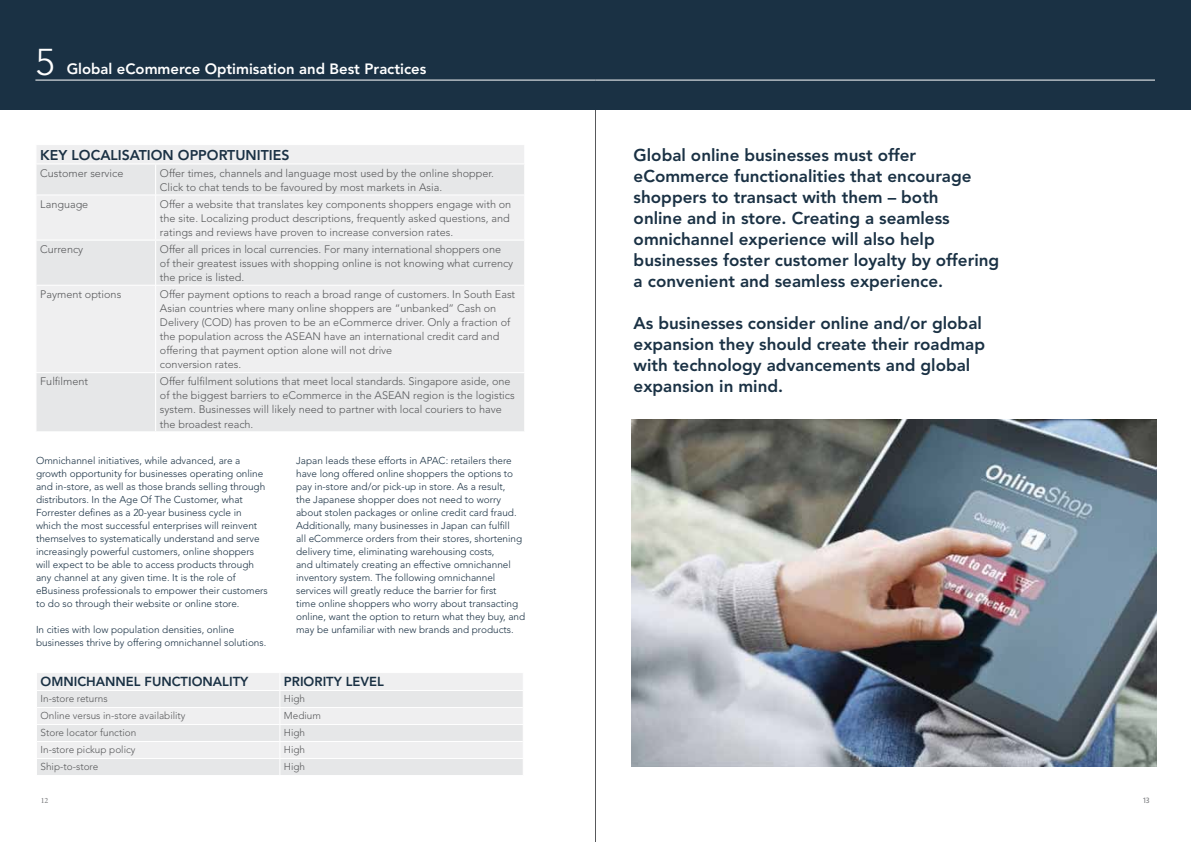
<style>
.page{position:relative;width:1191px;height:842px;background:#fff}
.page>*{position:absolute;margin:0;border:0;box-sizing:border-box;transform-origin:0 0}
.t1{font:300 37px "Avenir";color:#fff}
.t2{font:800 17px/21px "Avenir";color:#1a3144}
.t3{font:800 14.9px "Avenir";color:#fff}
.t4{font:800 14.1px "Avenir";color:#1a3144}
.t5{font:800 13px "Avenir";color:#1a3144}
.t6{font:300 10.8px/14.1px "Avenir";color:#58595b}
.t7{font:300 10px/13px "Avenir";color:#1a3144}
.t8{font:300 10px "Avenir";color:#58595b}
.t9{font:8px "Minion Pro";color:#77787b}
.t10{font:8px "Seravek";color:#77787b}
</style>
<div class="page">
<hr style="left:595px;top:0;width:1px;height:842px;background:#58595b">
<div style="left:37px;top:145px;width:487px;height:18px;background:#efeff0"></div>
<svg style="left:36px;top:164px;width:488px;height:267px;fill:#efeff0"></svg>
<hr style="left:155px;top:164px;width:1px;height:31px;background:#fff">
<hr style="left:155px;top:195px;width:1px;height:45px;background:#fff">
<hr style="left:35px;top:240px;width:121px;height:1px;background:#fff">
<hr style="left:156px;top:240px;width:369px;height:1px;background:#fff">
<hr style="left:155px;top:241px;width:1px;height:44px;background:#fff">
<hr style="left:155px;top:285px;width:1px;height:87px;background:#fff">
<hr style="left:35px;top:372px;width:121px;height:1px;background:#fff">
<hr style="left:156px;top:372px;width:369px;height:1px;background:#fff">
<hr style="left:155px;top:373px;width:1px;height:58px;background:#fff">
<hr style="left:36px;top:195px;width:120px;height:1px;background:#fff">
<hr style="left:156px;top:195px;width:368px;height:1px;background:#fff">
<hr style="left:36px;top:285px;width:120px;height:1px;background:#fff">
<hr style="left:156px;top:285px;width:368px;height:1px;background:#fff">
<div style="left:0;top:0;width:1191px;height:110px;background:#1a3144"></div>
<div style="left:37px;top:673px;width:486px;height:17px;background:#efeff0"></div>
<svg style="left:37px;top:691px;width:486px;height:84px;fill:#e6e7e8"></svg>
<hr style="left:36px;top:724px;width:244px;height:1px;background:#fff">
<hr style="left:280px;top:724px;width:244px;height:1px;background:#fff">
<hr style="left:36px;top:758px;width:244px;height:1px;background:#fff">
<hr style="left:280px;top:758px;width:244px;height:1px;background:#fff">
<svg style="left:279px;top:673px;width:1px;height:102px"></svg>
<hr style="left:37px;top:707px;width:243px;height:1px;background:#fff">
<hr style="left:280px;top:707px;width:243px;height:1px;background:#fff">
<hr style="left:37px;top:741px;width:243px;height:1px;background:#fff">
<hr style="left:280px;top:741px;width:243px;height:1px;background:#fff">
<hr style="left:595px;top:80px;width:560px;height:1px;background:#fff">
<hr style="left:35px;top:80px;width:560px;height:1px;background:#fff">
<img style="left:631px;top:419px;width:525px;height:348px">
<h1 class="t1" style="left:36px;top:40px;width:21px">5</h1>
<h3 class="t3" style="left:67px;top:60px;width:361px">Global eCommerce Optimisation and Best Practices</h3>
<h3 class="t4" style="left:40px;top:146px;width:10px">Key</h3>
<h3 class="t4" style="left:72px;top:146px;width:17px">Localisation</h3>
<h3 class="t4" style="left:178px;top:146px;width:21px">Opportunities</h3>
<p class="t6" style="left:40px;top:166px;width:85px">Customer service</p>
<p class="t6" style="left:160px;top:166px;width:335px">Offer times, channels and language most used by the online shopper.<br>Click to chat tends to be favoured by most markets in Asia.</p>
<p class="t6" style="left:40px;top:197px;width:50px">Language</p>
<p class="t6" style="left:160px;top:197px;width:353px">Offer a website that translates key components shoppers engage with on the site. Localizing product descriptions, frequently asked questions, and ratings and reviews have proven to increase conversion rates.</p>
<p class="t6" style="left:40px;top:242px;width:44px">Currency</p>
<p class="t6" style="left:160px;top:242px;width:355px">Offer all prices in local currencies. For many international shoppers one of their greatest issues with shopping online is not knowing what currency the price is listed.</p>
<p class="t6" style="left:40px;top:287px;width:82px">Payment options</p>
<p class="t6" style="left:160px;top:287px;width:357px">Offer payment options to reach a broad range of customers. In South East Asian countries where many online shoppers are “unbanked” Cash on Delivery (COD) has proven to be an eCommerce driver. Only a fraction of the population across the ASEAN have an international credit card and offering that payment option alone will not drive<br>conversion rates.</p>
<p class="t6" style="left:40px;top:374px;width:49px">Fulfilment</p>
<p class="t6" style="left:160px;top:374px;width:356px">Offer fulfilment solutions that meet local standards. Singapore aside, one of the biggest barriers to eCommerce in the ASEAN region is the logistics system. Businesses will likely need to partner with local couriers to have the broadest reach.</p>
<p class="t7" style="left:36px;top:454px;width:233px">Omnichannel initiatives, while advanced, are a growth opportunity for businesses operating online and in-store, as well as those brands selling through distributors. In the Age Of The Customer, what Forrester defines as a 20-year business cycle in which the most successful enterprises will reinvent themselves to systematically understand and serve increasingly powerful customers, online shoppers will expect to be able to access products through any channel at any given time. It is the role of eBusiness professionals to empower their customers to do so through their website or online store.</p>
<p class="t7" style="left:36px;top:623px;width:232px">In cities with low population densities, online businesses thrive by offering omnichannel solutions.</p>
<p class="t7" style="left:296px;top:454px;width:231px">Japan leads these efforts in APAC: retailers there have long offered online shoppers the options to pay in-store and/or pick-up in store. As a result,<br>the Japanese shopper does not need to worry about stolen packages or online credit card fraud.<br>Additionally, many businesses in Japan can fulfill<br>all eCommerce orders from their stores, shortening delivery time, eliminating warehousing costs,<br>and ultimately creating an effective omnichannel inventory system. The following omnichannel services will greatly reduce the barrier for first<br>time online shoppers who worry about transacting online, want the option to return what they buy, and may be unfamiliar with new brands and products.</p>
<h3 class="t5" style="left:40px;top:674px;width:21px">Omnic</h3>
<h3 class="t5" style="left:86px;top:674px;width:20px">hannel</h3>
<h3 class="t5" style="left:144px;top:674px;width:17px">Functionality</h3>
<h3 class="t5" style="left:284px;top:674px;width:16px">Priority</h3>
<h3 class="t5" style="left:346px;top:674px;width:32px">Level</h3>
<p class="t8" style="left:40px;top:693px;width:69px">In-store returns</p>
<p class="t8" style="left:284px;top:693px;width:23px">High</p>
<p class="t8" style="left:40px;top:710px;width:147px">Online versus in-store availability</p>
<p class="t8" style="left:284px;top:710px;width:39px">Medium</p>
<p class="t8" style="left:40px;top:727px;width:97px">Store locator function</p>
<p class="t8" style="left:284px;top:727px;width:23px">High</p>
<p class="t8" style="left:40px;top:744px;width:97px">In-store pickup policy</p>
<p class="t8" style="left:284px;top:744px;width:23px">High</p>
<p class="t8" style="left:40px;top:761px;width:59px">Ship-to-store</p>
<p class="t8" style="left:284px;top:761px;width:23px">High</p>
<p class="t2" style="left:633px;top:144px;width:367px">Global online businesses must offer eCommerce functionalities that encourage shoppers to transact with them – both<br>online and in store. Creating a seamless omnichannel experience will also help businesses foster customer loyalty by offering a convenient and seamless experience.</p>
<h2 class="t2" style="left:633px;top:312px;width:353px">As businesses consider online and/or global expansion they should create their roadmap with technology advancements and global expansion in mind.</h2>
<p class="t9" style="left:41px;top:795px;width:9px">12</p>
<p class="t10" style="left:1143px;top:795px;width:8px">13</p>
</div>
